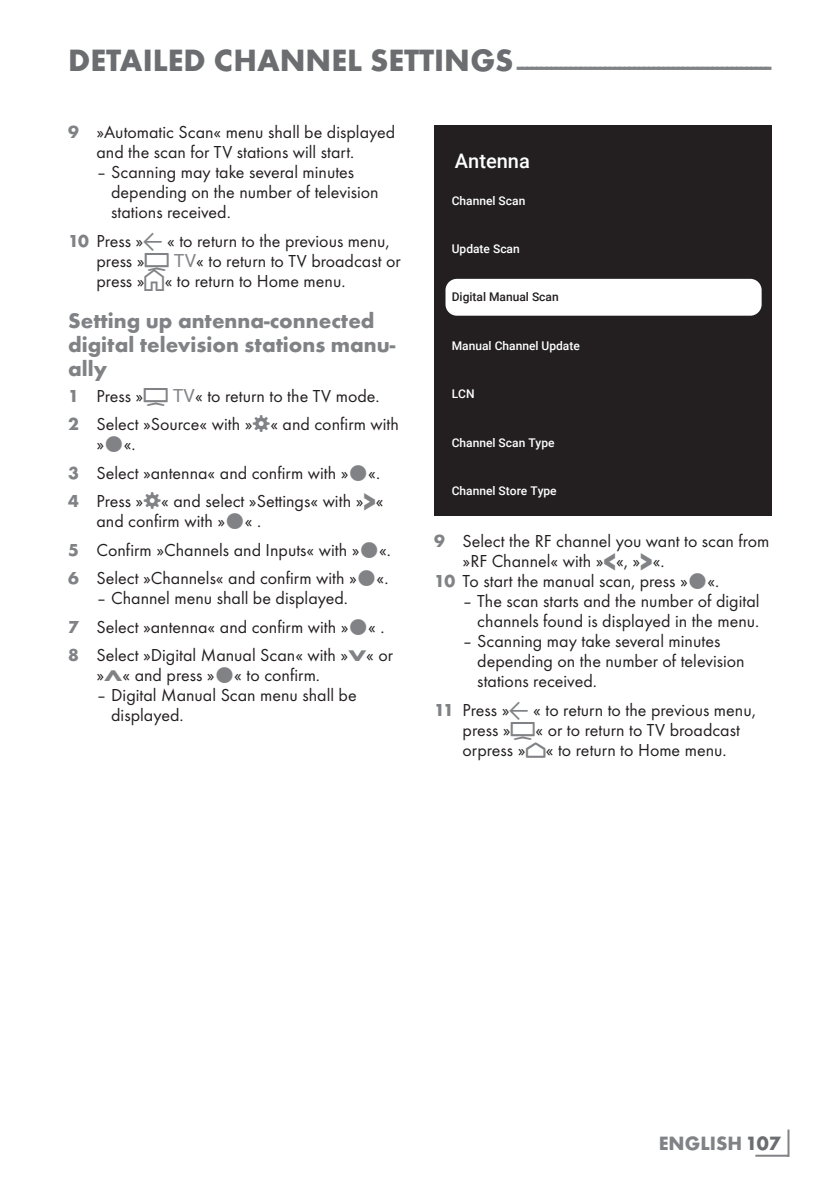
<style>
.page{position:relative;width:840px;height:1191px;background:#fff}
.page>*{position:absolute;margin:0;border:0;box-sizing:border-box;transform-origin:0 0}
.t1{font:700 24px "Futura TOT";color:#808285}
.t2{font:700 22px/24px "Futura TOT";color:#808285}
.t3{font:700 20px "Futura TOT";color:#808285}
.t4{font:500 20px "Roboto";color:#fff}
.t5{font:18px/20px "Futura TOT Boo";color:#231f20}
.t6{font:500 12px "Roboto";color:#fff}
.t7{font:500 12px "Roboto";color:#231f20}
.s1{font-size:32px;color:#6c6d70}
.s2{font-family:"Futura TOT";font-weight:700;color:#808285}
.s3{font-family:"Arcelik TS9 Android";font-size:20px;color:#808285}
.s4{font-family:"Arcelik TS9 Android";font-size:32px;color:#808285}
.s5{font-family:"Roboto";color:#808285}
.s6{font-family:"Arcelik TS9 Android";font-size:24px;color:#808285}
.s7{font-family:"Futura TOT";font-weight:700;font-size:27.2px;color:#808285}
.s8{font-family:"Futura TOT";font-weight:700;font-size:16px;color:#808285}
.s9{color:#6c6d70}
</style>
<div class="page">
<hr style="left:787px;top:1129px;width:2px;height:27px;background:#808285">
<hr style="left:755px;top:1154px;width:33px;height:2px;background:#808285">
<div style="left:434px;top:125px;width:337px;height:391px;background:#231f20"></div>
<div style="left:445px;top:279px;width:316px;height:37px;background:#fff;border-radius:11px"></div>
<h1 class="t1" style="left:68px;top:51px;width:704px"><span class="s1">DETAILED CHANNEL SETTINGS</span> ----------------------------------------------------</h1>
<p class="t5" style="left:96px;top:122px;width:300px;text-indent:-28px"><span class="s2">9</span> »Automatic Scan« menu shall be displayed and the scan for TV stations will start.</p>
<p class="t5" style="left:111px;top:162px;width:269px;text-indent:-15px">– Scanning may take several minutes depending on the number of television stations received.</p>
<p class="t5" style="left:96px;top:231px;width:305px;text-indent:-28px"><span class="s2">10</span> Press »<span class="s3">a</span> « to return to the previous menu, press »<span class="s4">H</span> <span class="s5">TV</span>« to return to TV broadcast or press »<span class="s6">T</span>« to return to Home menu.</p>
<p class="t2" style="left:68px;top:308px;width:328px">Setting up antenna-connected digital television stations manu&shy;ally</p>
<p class="t5" style="left:68px;top:381px;width:332px;line-height:28.6px"><span class="s2">1</span> Press »<span class="s4">H</span> <span class="s5">TV</span>« to return to the TV mode.<br><span class="s2">2</span> Select »Source« with » « and confirm with</p>
<p class="t5" style="left:68px;top:429px;width:317px;line-height:28.6px;text-indent:28px">» «.<br><span class="s2">3</span> Select »antenna« and confirm with » «.<br><span class="s2">4</span> Press » « and select »Settings« with »<span class="s7">&gt;</span>«</p>
<p class="t5" style="left:68px;top:507px;width:324px;line-height:28.6px;text-indent:28px">and confirm with » « .<br><span class="s2">5</span> Confirm »Channels and Inputs« with » «.<br><span class="s2">6</span> Select »Channels« and confirm with » «.</p>
<p class="t5" style="left:68px;top:584px;width:326px;line-height:28.6px;text-indent:28px">– Channel menu shall be displayed.<br><span class="s2">7</span> Select »antenna« and confirm with » « .<br><span class="s2">8</span> Select »Digital Manual Scan« with »<span class="s8">V</span>« or</p>
<p class="t5" style="left:96px;top:665px;width:225px">»<span class="s8">Λ</span>« and press » « to confirm.</p>
<p class="t5" style="left:111px;top:685px;width:247px;text-indent:-15px">– Digital Manual Scan menu shall be displayed.</p>
<p class="t4" style="left:454px;top:147px;width:76px">Antenna</p>
<p class="t6" style="left:451px;top:192px;width:75px">Channel Scan</p>
<p class="t6" style="left:451px;top:240px;width:69px">Update Scan</p>
<p class="t7" style="left:451px;top:289px;width:108px">Digital Manual Scan</p>
<p class="t6" style="left:451px;top:337px;width:129px">Manual Channel Update</p>
<p class="t6" style="left:451px;top:385px;width:24px">LCN</p>
<p class="t6" style="left:451px;top:434px;width:104px">Channel Scan Type</p>
<p class="t6" style="left:451px;top:482px;width:106px">Channel Store Type</p>
<p class="t5" style="left:434px;top:531px;width:336px"><span class="s2">9</span> Select the RF channel you want to scan from</p>
<p class="t5" style="left:462px;top:551px;width:203px">»RF Channel« with »<span class="s7">&lt;</span>«, »<span class="s7">&gt;</span>«.</p>
<p class="t5" style="left:434px;top:571px;width:286px"><span class="s2">10</span> To start the manual scan, press » «.</p>
<p class="t5" style="left:462px;top:591px;width:298px;text-align:right">– The scan starts and the number of digital channels found is displayed in the menu.</p>
<p class="t5" style="left:477px;top:631px;width:269px;text-indent:-15px">– Scanning may take several minutes depending on the number of television stations received.</p>
<p class="t5" style="left:462px;top:699px;width:294px;text-indent:-28px"><span class="s2">11</span> Press »<span class="s3">a</span> « to return to the previous menu, press »<span class="s4">H</span>« or to return to TV broadcast orpress »<span class="s6">p</span>« to return to Home menu.</p>
<p class="t3" style="left:658px;top:1131px;width:123px">ENGLISH <span class="s9">107</span></p>
</div>
